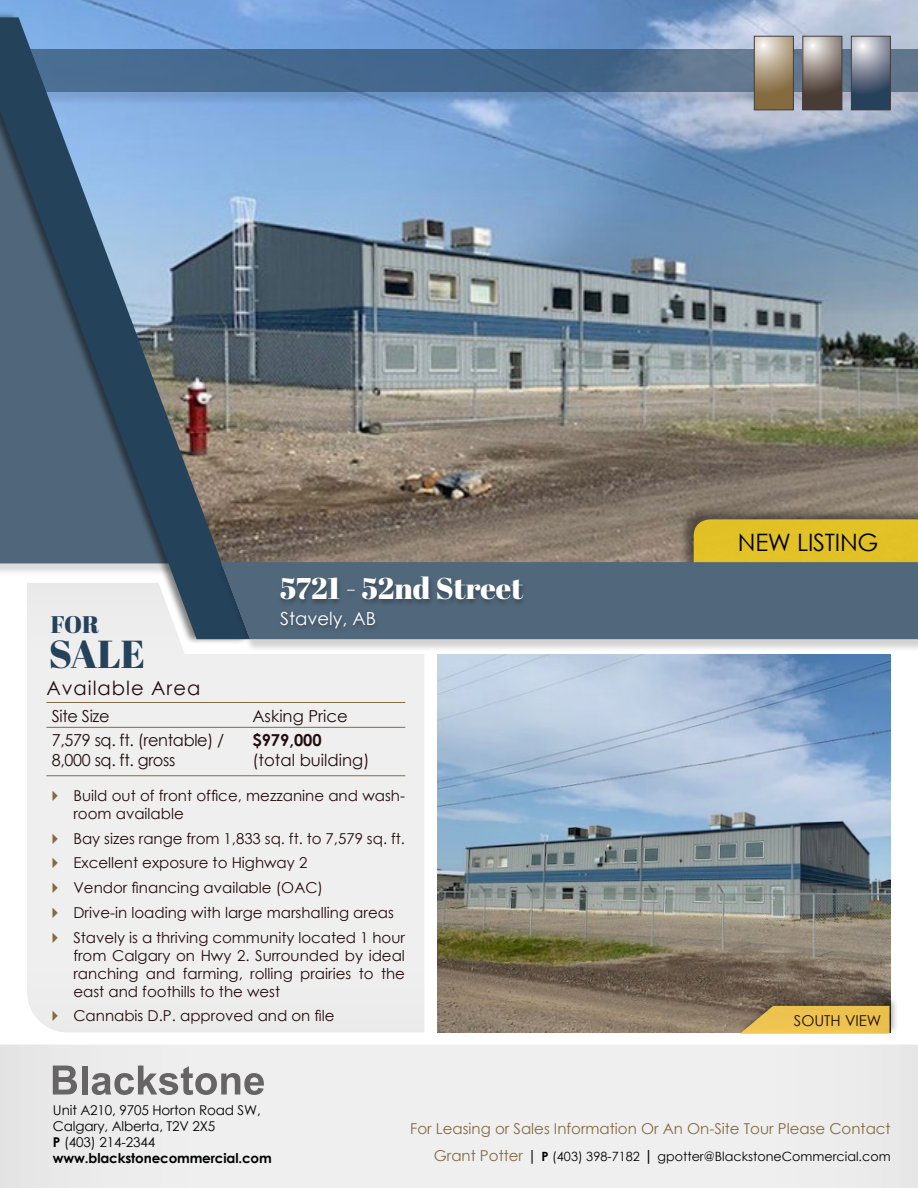
<style>
.page{position:relative;width:918px;height:1188px;background:#fff}
.page>*{position:absolute;margin:0;border:0;box-sizing:border-box;transform-origin:0 0}
.t1{font:39px "Abril Fatface";color:#25425b}
.t2{font:30px "Abril Fatface";color:#fff}
.t3{font:24px "Century Gothic";letter-spacing:-.01em;color:#000101}
.t4{font:24px "Abril Fatface";color:#25425b}
.t5{font:19.5px "Century Gothic";letter-spacing:.05em;color:#240d0d}
.t6{font:18px "Century Gothic";color:#fff}
.t7{font:16.5px/19.8px "Century Gothic";letter-spacing:-.02em;color:#240d0d}
.t8{font:16.5px "Century Gothic";color:#240d0d}
.t9{font:700 16.5px "Century Gothic";color:#240d0d}
.t10{font:15px/24.8px "Century Gothic";color:#240d0d}
.t11{font:15px "Century Gothic";color:#836b40}
.t12{font:13.5px/16.2px "Century Gothic";letter-spacing:-.01em;color:#000101}
.t13{font:12.75px "Century Gothic";color:#000101}
.s1{font-weight:700}
.s2{font-size:15px;color:#836b40}
.s3{font-size:15px}
.s4{font-weight:700;font-size:15px}
</style>
<div class="page">
<div style="left:0;top:1045px;width:918px;height:143px;background:#f0efef"></div>
<svg style="left:53px;top:1066px;width:24px;height:29px"></svg>
<div style="left:82px;top:1066px;width:5px;height:29px;background:#666465"></div>
<svg style="left:92px;top:1066px;width:172px;height:29px"></svg>
<div style="left:27px;top:645px;width:397px;height:387px;background:#f0efef"></div>
<img style="left:0;top:0;width:918px;height:561px">
<div style="left:679px;top:506px;width:239px;height:75px;background:#000;opacity:.5"></div>
<div style="left:694px;top:519px;width:224px;height:42px;background:#e1c125"></div>
<img style="left:438px;top:654px;width:453px;height:378px">
<div style="left:737px;top:996px;width:162px;height:40px;background:#000;opacity:.35"></div>
<svg style="left:740px;top:1006px;width:150px;height:28px;background:#e0b951"></svg>
<hr style="left:46px;top:702px;width:201px;height:1px;background:#836b40">
<hr style="left:247px;top:702px;width:158px;height:1px;background:#836b40">
<hr style="left:46px;top:727px;width:201px;height:1px;background:#836b40">
<hr style="left:247px;top:727px;width:158px;height:1px;background:#836b40">
<hr style="left:46px;top:775px;width:201px;height:1px;background:#836b40">
<hr style="left:247px;top:775px;width:158px;height:1px;background:#836b40">
<svg style="left:158px;top:645px;width:266px;height:9px"></svg>
<div style="left:0;top:48px;width:918px;height:57px;background:#000;opacity:.18"></div>
<svg style="left:250px;top:49px;width:668px;height:43px;background:#4b6a8c"></svg>
<svg style="left:756px;top:38px;width:36px;height:70px;background:#aa9879"></svg>
<div style="left:754px;top:36px;width:40px;height:74px;border:1px solid #414042"></div>
<svg style="left:804px;top:38px;width:36px;height:70px;background:#857b75"></svg>
<div style="left:802px;top:36px;width:40px;height:74px;border:1px solid #414042"></div>
<svg style="left:853px;top:38px;width:36px;height:70px;background:#727e90"></svg>
<div style="left:851px;top:36px;width:40px;height:74px;border:1px solid #414042"></div>
<svg style="left:0;top:17px;width:250px;height:622px;background:#697f96"></svg>
<div style="left:217px;top:561px;width:701px;height:92px;background:#000;opacity:.18"></div>
<div style="left:221px;top:562px;width:697px;height:77px;background:#51687c"></div>
<div style="left:277px;top:575px;width:252px;height:60px;background:#000;opacity:.3"></div>
<svg style="left:53px;top:791px;width:5px;height:10px"></svg>
<svg style="left:53px;top:833px;width:5px;height:11px"></svg>
<svg style="left:53px;top:858px;width:5px;height:10px"></svg>
<svg style="left:53px;top:883px;width:5px;height:10px"></svg>
<svg style="left:53px;top:908px;width:5px;height:10px"></svg>
<svg style="left:53px;top:932px;width:5px;height:11px"></svg>
<svg style="left:53px;top:1011px;width:5px;height:10px"></svg>
<h3 class="t4" style="left:51px;top:607px;width:50px">FOR</h3>
<h1 class="t1" style="left:49px;top:627px;width:98px">SALE</h1>
<h2 class="t2" style="left:280px;top:567px;width:245px">5721 - 52nd Street</h2>
<p class="t6" style="left:280px;top:605px;width:97px">Stavely, AB</p>
<h3 class="t5" style="left:46px;top:674px;width:155px">Available Area</h3>
<p class="t7" style="left:52px;top:706px;width:59px">Site Size</p>
<p class="t8" style="left:252px;top:704px;width:97px">Asking Price</p>
<p class="t7" style="left:52px;top:730px;width:174px">7,579 sq. ft. (rentable) /<br>8,000 sq. ft. gross</p>
<p class="t9" style="left:252px;top:728px;width:71px">$979,000</p>
<p class="t8" style="left:252px;top:749px;width:118px">(total building)</p>
<p class="t10" style="left:73px;top:786px;width:333px;line-height:18px">Build out of front office, mezzanine and wash&shy;room available</p>
<p class="t10" style="left:73px;top:826px;width:333px">Bay sizes range from 1,833 sq. ft. to 7,579 sq. ft.<br>Excellent exposure to Highway 2<br>Vendor financing available (OAC)<br>Drive-in loading with large marshalling areas Stavely is a thriving community located 1 hour</p>
<p class="t10" style="left:73px;top:946px;width:333px;line-height:18px;text-align:justify">from Calgary on Hwy 2. Surrounded by ideal ranching and farming, rolling prairies to the east and foothills to the west</p>
<p class="t10" style="left:73px;top:1003px;width:263px">Cannabis D.P. approved and on file</p>
<h3 class="t3" style="left:738px;top:526px;width:142px">NEW LISTING</h3>
<p class="t10" style="left:794px;top:1008px;width:89px">SOUTH VIEW</p>
<p class="t12" style="left:53px;top:1102px;width:220px">Unit A210, 9705 Horton Road SW,<br>Calgary, Alberta, T2V 2X5<br><span class="s1">P</span> (403) 214-2344 <span class="s1">www.blackstonecommercial.com</span></p>
<p class="t11" style="left:410px;top:1118px;width:482px">For Leasing or Sales Information Or An On-Site Tour Please Contact</p>
<p class="t13" style="left:434px;top:1147px;width:458px"><span class="s2">Grant Potter</span> <span class="s3">|</span> <span class="s1">P</span> (403) 398-7182 <span class="s4">|</span> gpotter@BlackstoneCommercial.com</p>
</div>
